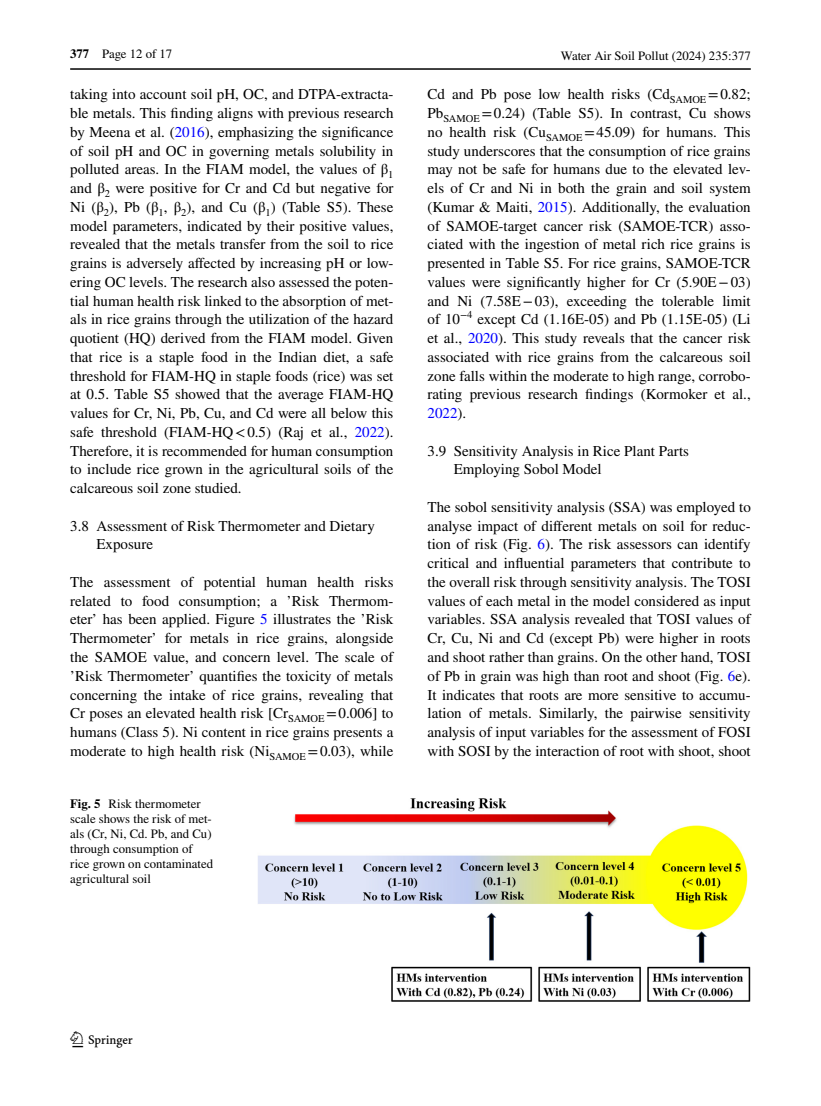
<style>
.page{position:relative;width:821px;height:1106px;background:#fff}
.page>*{position:absolute;margin:0;border:0;box-sizing:border-box;transform-origin:0 0}
.t1{font:22.5px "Springnew Regular 2";color:#000}
.t2{font:15px/18.8px "STIX";color:#000;text-align:justify}
.t3{font:12.75px/15px "STIX";color:#000}
.s1{font-weight:700}
.s2{color:#00f}
</style>
<div class="page">
<hr style="left:70px;top:68px;width:680px;height:2px;background:#000">
<img style="left:258px;top:798px;width:492px;height:203px">
<p class="t3" style="left:70px;top:47px;width:104px"><span class="s1">377</span> Page 12 of 17</p>
<p class="t2" style="left:70px;top:86px;width:325px">taking into account soil pH, OC, and DTPA-extracta&shy;ble metals. This finding aligns with previous research by Meena et al. (<span class="s2">2016</span>), emphasizing the significance of soil pH and OC in governing metals solubility in polluted areas. In the FIAM model, the values of β<sub>1 </sub>and β<sub>2</sub> were positive for Cr and Cd but negative for Ni (β<sub>2</sub>), Pb (β<sub>1</sub>, β<sub>2</sub>), and Cu (β<sub>1</sub>) (Table S5). These model parameters, indicated by their positive values, revealed that the metals transfer from the soil to rice grains is adversely affected by increasing pH or low&shy;ering OC levels. The research also assessed the poten&shy;tial human health risk linked to the absorption of met&shy;als in rice grains through the utilization of the hazard quotient (HQ) derived from the FIAM model. Given that rice is a staple food in the Indian diet, a safe threshold for FIAM-HQ in staple foods (rice) was set at 0.5. Table S5 showed that the average FIAM-HQ values for Cr, Ni, Pb, Cu, and Cd were all below this safe threshold (FIAM-HQ&lt;0.5) (Raj et al., <span class="s2">2022</span>).<br>Therefore, it is recommended for human consumption to include rice grown in the agricultural soils of the calcareous soil zone studied.</p>
<p class="t2" style="left:96px;top:517px;width:280px;text-indent:-26px">3.8 Assessment of Risk Thermometer and Dietary<br>Exposure</p>
<p class="t2" style="left:70px;top:573px;width:325px">The assessment of potential human health risks related to food consumption; a ’Risk Thermom&shy;eter’ has been applied. Figure <span class="s2">5</span> illustrates the ’Risk Thermometer’ for metals in rice grains, alongside the SAMOE value, and concern level. The scale of ’Risk Thermometer’ quantifies the toxicity of metals concerning the intake of rice grains, revealing that Cr poses an elevated health risk [Cr<sub>SAMOE</sub> =0.006] to humans (Class 5). Ni content in rice grains presents a moderate to high health risk (Ni<sub>SAMOE</sub> =0.03), while</p>
<p class="t3" style="left:70px;top:797px;width:144px"><span class="s1">Fig. 5</span> Risk thermometer scale shows the risk of met&shy;als (Cr, Ni, Cd. Pb, and Cu) through consumption of rice grown on contaminated agricultural soil</p>
<p class="t3" style="left:561px;top:49px;width:191px">Water Air Soil Pollut (2024) 235:377</p>
<p class="t2" style="left:427px;top:86px;width:325px">Cd and Pb pose low health risks (Cd<sub>SAMOE</sub> =0.82; Pb<sub>SAMOE</sub> =0.24) (Table S5). In contrast, Cu shows no health risk (Cu<sub>SAMOE</sub> =45.09) for humans. This study underscores that the consumption of rice grains may not be safe for humans due to the elevated lev&shy;els of Cr and Ni in both the grain and soil system (Kumar &amp; Maiti, <span class="s2">2015</span>). Additionally, the evaluation of SAMOE-target cancer risk (SAMOE-TCR) asso&shy;ciated with the ingestion of metal rich rice grains is presented in Table S5. For rice grains, SAMOE-TCR values were significantly higher for Cr (5.90E−03) and Ni (7.58E−03), exceeding the tolerable limit of 10<sup>−4</sup> except Cd (1.16E-05) and Pb (1.15E-05) (Li et al., <span class="s2">2020</span>). This study reveals that the cancer risk associated with rice grains from the calcareous soil zone falls within the moderate to high range, corrobo&shy;rating previous research findings (Kormoker et al., <span class="s2">2022</span>).</p>
<p class="t2" style="left:454px;top:442px;width:237px;text-indent:-26px">3.9 Sensitivity Analysis in Rice Plant Parts<br>Employing Sobol Model</p>
<p class="t2" style="left:427px;top:498px;width:325px">The sobol sensitivity analysis (SSA) was employed to analyse impact of different metals on soil for reduc&shy;tion of risk (Fig. <span class="s2">6</span>). The risk assessors can identify critical and influential parameters that contribute to the overall risk through sensitivity analysis. The TOSI values of each metal in the model considered as input variables. SSA analysis revealed that TOSI values of Cr, Cu, Ni and Cd (except Pb) were higher in roots and shoot rather than grains. On the other hand, TOSI of Pb in grain was high than root and shoot (Fig. <span class="s2">6</span>e).<br>It indicates that roots are more sensitive to accumu&shy;lation of metals. Similarly, the pairwise sensitivity analysis of input variables for the assessment of FOSI with SOSI by the interaction of root with shoot, shoot</p>
<h1 class="t1" style="left:72px;top:1031px;width:62px">1 3</h1>
</div>
